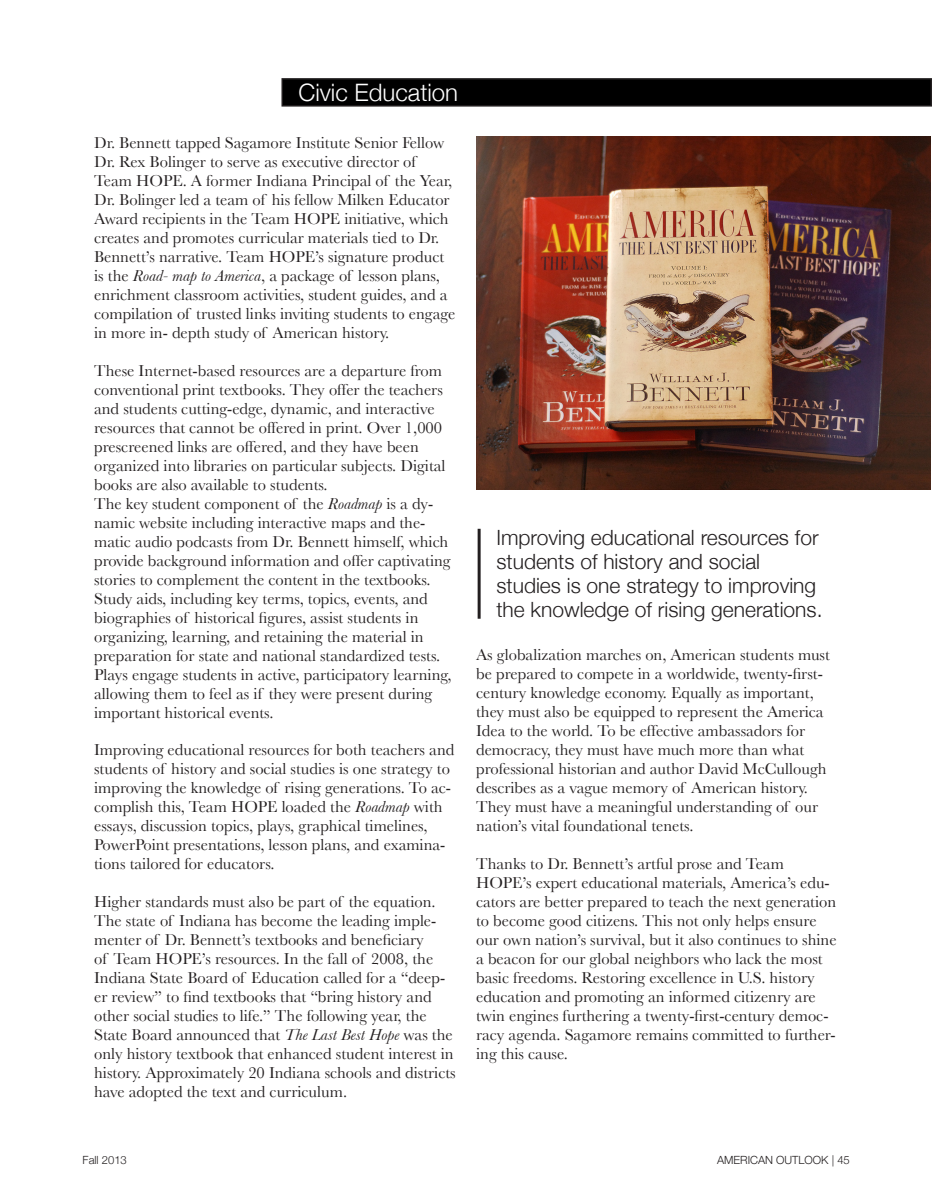
<style>
.page{position:relative;width:932px;height:1202px;background:#fff}
.page>*{position:absolute;margin:0;border:0;box-sizing:border-box;transform-origin:0 0}
.t1{font:300 24px "Helvetica Neue";color:#fff}
.t2{font:300 21px/24.2px "Helvetica Neue";color:#231f20}
.t3{font:16.5px/18.9px "Baskerville";color:#231f20}
.t4{font:300 11.25px "Helvetica Neue";color:#231f20}
.s1{font-style:italic}
</style>
<div class="page">
<div style="left:282px;top:79px;width:649px;height:27px;background:#000"></div>
<div style="left:281px;top:78px;width:651px;height:29px;border:2px solid #231f20"></div>
<hr style="left:477px;top:529px;width:3px;height:89px;background:#231f20">
<img style="left:476px;top:137px;width:454px;height:352px">
<p class="t1" style="left:298px;top:78px;width:161px">Civic Education</p>
<p class="t3" style="left:94px;top:133px;width:363px">Dr. Bennett tapped Sagamore Institute Senior Fellow Dr. Rex Bolinger to serve as executive director of Team HOPE. A former Indiana Principal of the Year, Dr. Bolinger led a team of his fellow Milken Educator Award recipients in the Team HOPE initiative, which creates and promotes curricular materials tied to Dr.<br>Bennett’s narrative. Team HOPE’s signature product is the <span class="s1">Road- map to America</span>, a package of lesson plans, enrichment classroom activities, student guides, and a compilation of trusted links inviting students to engage in more in- depth study of American history.</p>
<p class="t3" style="left:94px;top:361px;width:353px">These Internet-based resources are a departure from conventional print textbooks. They offer the teachers and students cutting-edge, dynamic, and interactive resources that cannot be offered in print. Over 1,000 prescreened links are offered, and they have been organized into libraries on particular subjects. Digital books are also available to students.</p>
<p class="t3" style="left:94px;top:494px;width:359px">The key student component of the <span class="s1">Roadmap</span> is a dy&shy;namic website including interactive maps and the&shy;matic audio podcasts from Dr. Bennett himself, which provide background information and offer captivating stories to complement the content in the textbooks.<br>Study aids, including key terms, topics, events, and biographies of historical figures, assist students in organizing, learning, and retaining the material in preparation for state and national standardized tests.<br>Plays engage students in active, participatory learning, allowing them to feel as if they were present during important historical events.</p>
<p class="t3" style="left:94px;top:740px;width:362px">Improving educational resources for both teachers and students of history and social studies is one strategy to improving the knowledge of rising generations. To ac&shy;complish this, Team HOPE loaded the <span class="s1">Roadmap</span> with essays, discussion topics, plays, graphical timelines, PowerPoint presentations, lesson plans, and examina&shy;tions tailored for educators.</p>
<p class="t3" style="left:94px;top:892px;width:363px">Higher standards must also be part of the equation.<br>The state of Indiana has become the leading imple&shy;menter of Dr. Bennett’s textbooks and beneficiary<br>of Team HOPE’s resources. In the fall of 2008, the Indiana State Board of Education called for a “deep&shy;er review” to find textbooks that “bring history and other social studies to life.” The following year, the State Board announced that <span class="s1">The Last Best Hope</span> was the only history textbook that enhanced student interest in history. Approximately 20 Indiana schools and districts have adopted the text and curriculum.</p>
<p class="t2" style="left:496px;top:524px;width:324px">Improving educational resources for students of history and social</p>
<p class="t2" style="left:496px;top:573px;width:327px">studies is one strategy to improving the knowledge of rising generations.</p>
<p class="t3" style="left:476px;top:645px;width:355px">As globalization marches on, American students must be prepared to compete in a worldwide, twenty-first&shy;century knowledge economy. Equally as important, they must also be equipped to represent the America Idea to the world. To be effective ambassadors for democracy, they must have much more than what professional historian and author David McCullough describes as a vague memory of American history.<br>They must have a meaningful understanding of our nation’s vital foundational tenets.</p>
<p class="t3" style="left:476px;top:854px;width:362px">Thanks to Dr. Bennett’s artful prose and Team HOPE’s expert educational materials, America’s edu&shy;cators are better prepared to teach the next generation to become good citizens. This not only helps ensure our own nation’s survival, but it also continues to shine a beacon for our global neighbors who lack the most basic freedoms. Restoring excellence in U.S. history education and promoting an informed citizenry are twin engines furthering a twenty-first-century democ&shy;racy agenda. Sagamore remains committed to further&shy;ing this cause.</p>
<p class="t4" style="left:83px;top:1153px;width:46px">Fall 2013</p>
<p class="t4" style="left:717px;top:1153px;width:134px">AMERICAN OUTLOOK | 45</p>
</div>
